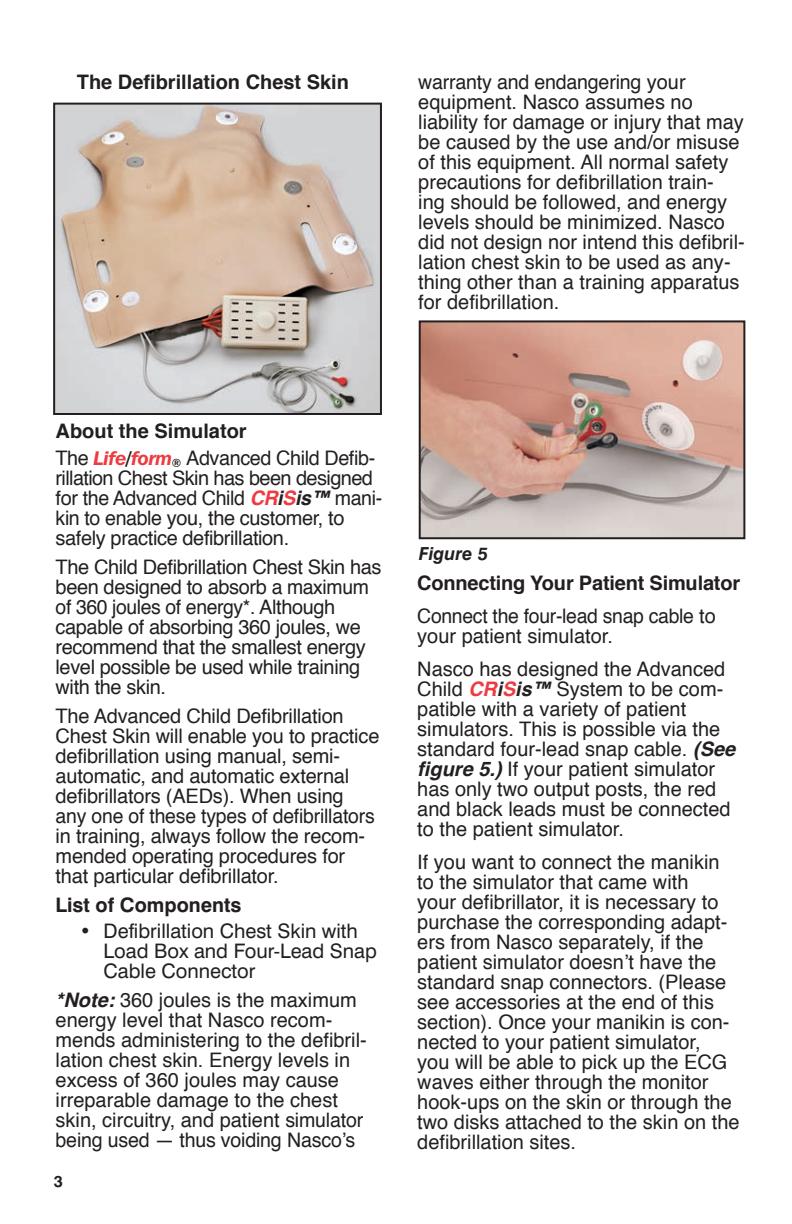
<style>
.page{position:relative;width:792px;height:1224px;background:#fff}
.page>*{position:absolute;margin:0;border:0;box-sizing:border-box;transform-origin:0 0}
.t1{font:20px/20px "Helvetica";color:#231f20}
.t2{font:20px/20px "Helvetica";letter-spacing:-.02em;color:#231f20}
.t3{font:20px/20px "Swiss 721 BT";color:#231f20}
.t4{font:700 20px "Helvetica";letter-spacing:-.01em;color:#231f20}
.t5{font:700 20px "Swiss 721 BT";color:#231f20}
.t6{font:italic 700 18px "Swiss 721 BT";color:#231f20}
.t7{font:700 16px "Swiss 721 BT";color:#231f20}
.s1{font-weight:700}
.s2{font-family:"Franklin Gothic IT Cby BT";font-weight:600;font-style:italic;font-size:19.6px;color:#ee3a41}
.s3{font-family:"Franklin Gothic IT Cby BT";font-weight:600;font-style:italic;font-size:19.6px}
.s4{font-family:"Franklin Gothic IT Cby BT";font-weight:600;font-style:italic;font-size:11.4px}
.s5{font-weight:700;font-style:italic;color:#ee3a41}
.s6{font-weight:700;font-style:italic}
</style>
<div class="page">
<img style="left:422px;top:323px;width:320px;height:213px">
<div style="left:419px;top:320px;width:326px;height:219px;border:2px solid #231f20"></div>
<img style="left:56px;top:106px;width:323px;height:306px">
<div style="left:53px;top:103px;width:329px;height:312px;border:2px solid #231f20"></div>
<p class="t4" style="left:77px;top:66px;width:274px">The Defibrillation Chest Skin</p>
<p class="t1" style="left:418px;top:73px;width:328px">warranty and endangering your equipment. Nasco assumes no liability for damage or injury that may be caused by the use and/or misuse of this equipment. All normal safety precautions for defibrillation train&shy;ing should be followed, and energy levels should be minimized. Nasco did not design nor intend this defibril&shy;lation chest skin to be used as any&shy;thing other than a training apparatus for defibrillation.</p>
<p class="t2" style="left:56px;top:418px;width:321px;line-height:27px"><span class="s1">About the Simulator<br></span>The <span class="s2">Life</span><span class="s3">/</span><span class="s2">form</span><span class="s4">®</span> Advanced Child Defib-</p>
<p class="t2" style="left:56px;top:469px;width:328px">rillation Chest Skin has been designed for the Advanced Child <span class="s5">CR</span><span class="s6">i</span><span class="s5">S</span><span class="s6">is™</span> mani&shy;kin to enable you, the customer, to safely practice defibrillation.</p>
<p class="t2" style="left:56px;top:558px;width:328px">The Child Defibrillation Chest Skin has been designed to absorb a maximum of 360 joules of energy*. Although capable of absorbing 360 joules, we recommend that the smallest energy level possible be used while training with the skin.</p>
<p class="t1" style="left:56px;top:707px;width:325px">The Advanced Child Defibrillation Chest Skin will enable you to practice defibrillation using manual, semi&shy;automatic, and automatic external defibrillators (AEDs). When using any one of these types of defibrillators in training, always follow the recom&shy;mended operating procedures for that particular defibrillator.</p>
<p class="t5" style="left:56px;top:893px;width:187px">List of Components</p>
<p class="t3" style="left:104px;top:921px;width:275px;text-indent:-24px">• Defibrillation Chest Skin with<br>Load Box and Four-Lead Snap<br>Cable Connector</p>
<p class="t1" style="left:56px;top:991px;width:313px"><span class="s6">*Note:</span> 360 joules is the maximum energy level that Nasco recom&shy;mends administering to the defibril&shy;lation chest skin. Energy levels in excess of 360 joules may cause irreparable damage to the chest skin, circuitry, and patient simulator being used — thus voiding Nasco’s</p>
<p class="t7" style="left:54px;top:1172px;width:11px">3</p>
<p class="t6" style="left:419px;top:543px;width:71px">Figure 5</p>
<p class="t4" style="left:417px;top:567px;width:324px">Connecting Your Patient Simulator</p>
<p class="t1" style="left:417px;top:607px;width:300px">Connect the four-lead snap cable to your patient simulator.</p>
<p class="t1" style="left:417px;top:660px;width:319px">Nasco has designed the Advanced Child <span class="s5">CR</span><span class="s6">i</span><span class="s5">S</span><span class="s6">is™</span> System to be com&shy;patible with a variety of patient simulators. This is possible via the standard four-lead snap cable. <span class="s6">(See figure 5.)</span> If your patient simulator has only two output posts, the red and black leads must be connected to the patient simulator.</p>
<p class="t1" style="left:417px;top:853px;width:324px">If you want to connect the manikin to the simulator that came with<br>your defibrillator, it is necessary to purchase the corresponding adapt&shy;ers from Nasco separately, if the patient simulator doesn’t have the standard snap connectors. (Please see accessories at the end of this section). Once your manikin is con&shy;nected to your patient simulator,<br>you will be able to pick up the ECG waves either through the monitor hook-ups on the skin or through the two disks attached to the skin on the defibrillation sites.</p>
</div>
